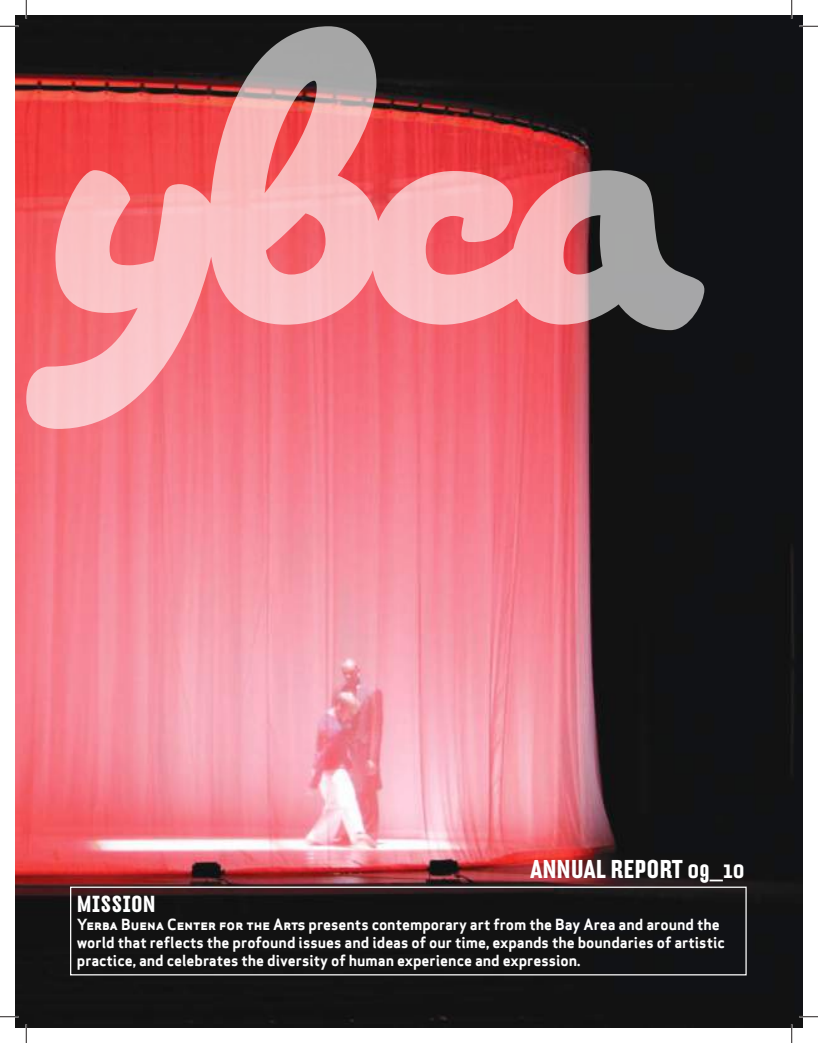
<style>
.page{position:relative;width:818px;height:1043px;background:#fff}
.page>*{position:absolute;margin:0;border:0;box-sizing:border-box;transform-origin:0 0}
.t1{font:700 25px "Hydra";color:#fff}
.t2{font:700 22.5px "Hydra";color:#fff}
.t3{font:700 15px/18px "Apex Sans";color:#fff}
</style>
<div class="page">
<img style="left:15px;top:15px;width:787px;height:1013px">
<svg style="left:26px;top:26px;width:678px;height:403px;background:#b4676c"></svg>
<div style="left:70px;top:886px;width:676px;height:89px;border:1px solid #fff"></div>
<svg style="left:0;top:25px;width:19px;height:2px"></svg>
<svg style="left:799px;top:25px;width:19px;height:2px"></svg>
<svg style="left:0;top:1015px;width:19px;height:2px"></svg>
<svg style="left:799px;top:1015px;width:19px;height:2px"></svg>
<svg style="left:25px;top:0;width:2px;height:19px"></svg>
<svg style="left:25px;top:1024px;width:2px;height:18px"></svg>
<svg style="left:790px;top:0;width:2px;height:19px"></svg>
<svg style="left:790px;top:1024px;width:2px;height:18px"></svg>
<h1 class="t1" style="left:530px;top:852px;width:215px">ANN UAL REPORT 09_10</h1>
<h2 class="t2" style="left:77px;top:888px;width:80px">MISSION</h2>
<p class="t3" style="left:77px;top:914px;width:649px">Yerba Buena Center for the Arts presents contemporary art from the Bay Area and around the world that reflects the profound issues and ideas of our time, expands the boundaries of artistic practice, and celebrates the diversity of human experience and expression.</p>
</div>
